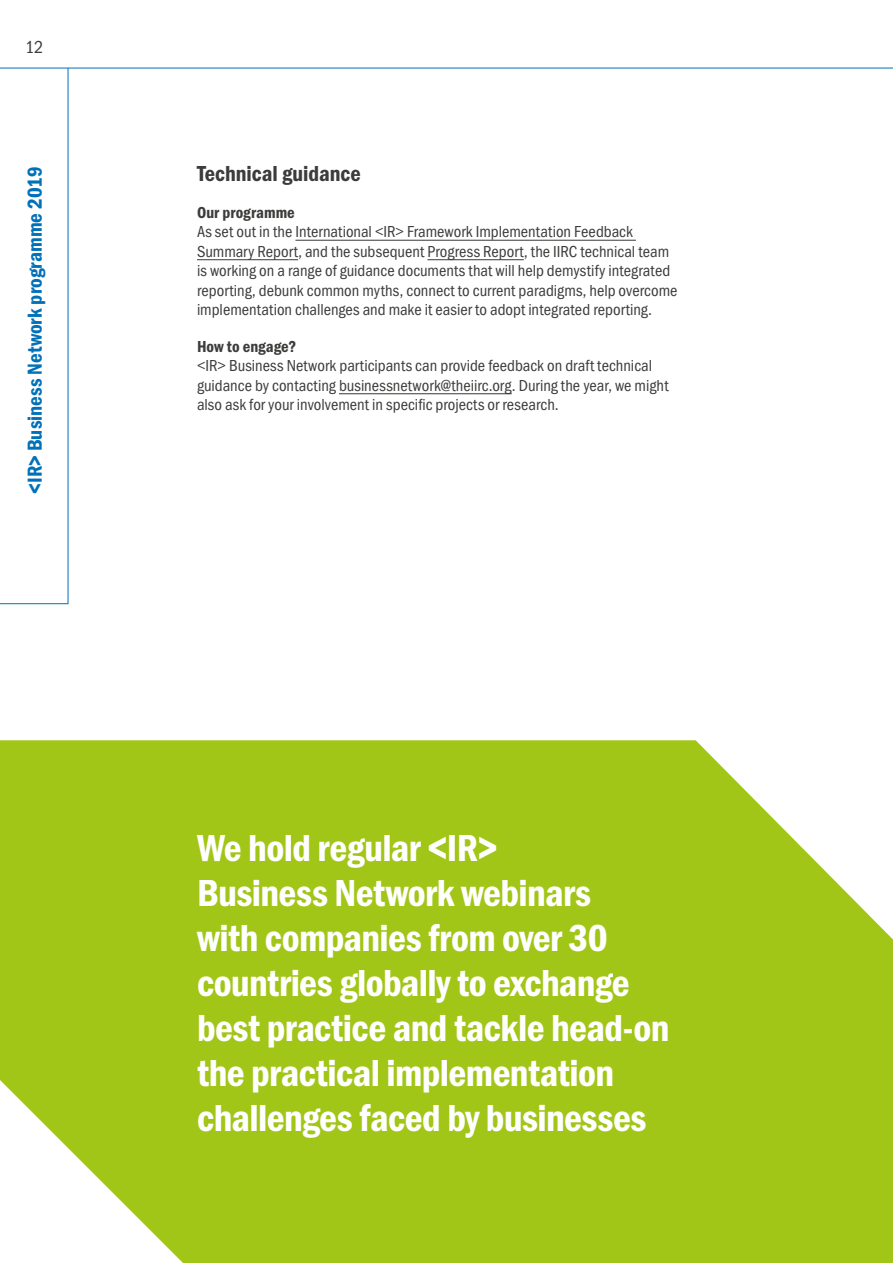
<style>
.page{position:relative;width:893px;height:1263px;background:#fff}
.page>*{position:absolute;margin:0;border:0;box-sizing:border-box;transform-origin:0 0}
.t1{font:39px/45px "Franklin Gothic URW Con Dem";letter-spacing:-.015em;color:#fff}
.t2{font:22.5px "Franklin Gothic URW Con Dem";color:#3c3c3b}
.t3{font:21px "Franklin Gothic URW Con Dem";color:#0071b9}
.t4{font:18px "Franklin Gothic URW Con Boo";color:#3c3c3b}
.t5{font:16.5px/19.5px "Franklin Gothic URW Con Boo";color:#3c3c3b}
.t6{font:16.5px "Franklin Gothic URW Con Dem";letter-spacing:.005em;color:#3c3c3b}
</style>
<div class="page">
<hr style="left:0;top:68px;width:893px;height:1px;background:#0071b9">
<svg style="left:0;top:740px;width:893px;height:523px;background:#a9ca29"></svg>
<hr style="left:68px;top:68px;width:1px;height:536px;background:#0071b9">
<hr style="left:0;top:603px;width:68px;height:1px;background:#0071b9">
<hr style="left:295px;top:240px;width:341px;height:1px;background:#3c3c3b">
<hr style="left:197px;top:259px;width:101px;height:1px;background:#3c3c3b">
<hr style="left:427px;top:259px;width:97px;height:1px;background:#3c3c3b">
<hr style="left:339px;top:393px;width:173px;height:1px;background:#3c3c3b">
<p class="t4" style="left:25px;top:36px;width:20px">12</p>
<p class="t3" style="left:21px;top:494px;width:329px;rotate:-90deg">&lt;IR&gt; Business Network programme 2019</p>
<h2 class="t2" style="left:197px;top:159px;width:165px">Technical guidance</h2>
<p class="t6" style="left:197px;top:201px;width:99px">Our programme</p>
<p class="t5" style="left:197px;top:222px;width:482px">As set out in the International &lt;IR&gt; Framework Implementation Feedback Summary Report, and the subsequent Progress Report, the IIRC technical team is working on a range of guidance documents that will help demystify integrated reporting, debunk common myths, connect to current paradigms, help overcome implementation challenges and make it easier to adopt integrated reporting.</p>
<p class="t6" style="left:197px;top:335px;width:101px">How to engage?</p>
<p class="t5" style="left:197px;top:356px;width:473px">&lt;IR&gt; Business Network participants can provide feedback on draft technical guidance by contacting businessnetwork@theiirc.org. During the year, we might also ask for your involvement in specific projects or research.</p>
<h1 class="t1" style="left:197px;top:824px;width:474px">We hold regular &lt;IR&gt;<br>Business Network webinars<br>with companies from over 30 countries globally to exchange best practice and tackle head-on the practical implementation challenges faced by businesses</h1>
</div>
